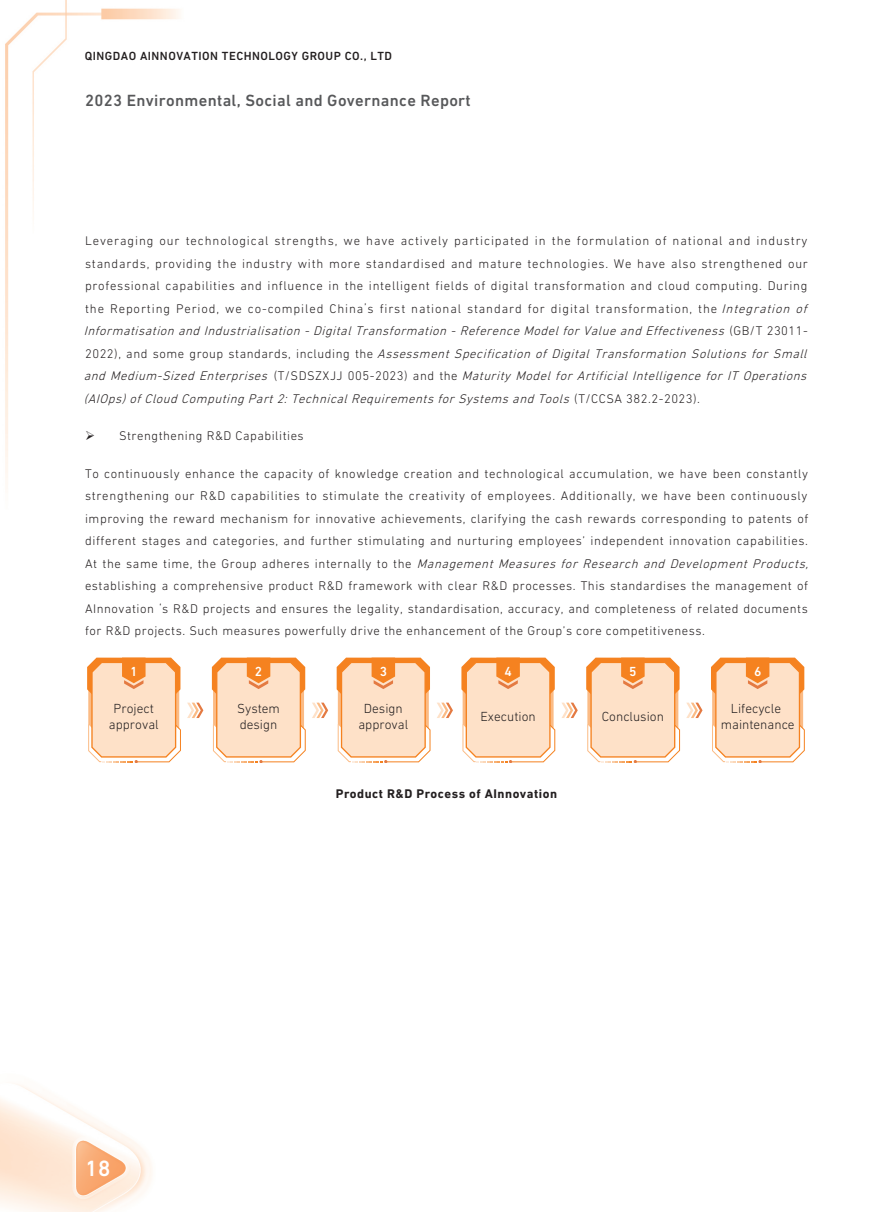
<style>
.page{position:relative;width:893px;height:1212px;background:#fff}
.page>*{position:absolute;margin:0;border:0;box-sizing:border-box;transform-origin:0 0}
.t1{font:500 22.5px "DIN Next LT Pro";color:#fff}
.t2{font:500 16.5px "DIN Next LT Pro";letter-spacing:.02em;color:#57585a}
.t3{font:300 13.35px/16px "DIN Next LT Pro";color:#231f20;text-align:center}
.t4{font:500 13.35px "DIN Next LT Pro";color:#fff}
._1__內文{font:300 12.75px/22.5px "DIN Next LT Pro";letter-spacing:.05em;color:#231f20}
._1__內文-2{font:700 12.75px "DIN Next LT Pro";letter-spacing:.04em;color:#231f20}
.t5{font:500 12px "DIN Next LT Pro";letter-spacing:.04em;color:#231f20}
.s1{font-style:italic}
</style>
<div class="page">
<img style="left:0;top:0;width:796px;height:1212px">
<svg style="left:87px;top:658px;width:94px;height:104px;background:#fcd3af"></svg>
<svg style="left:212px;top:658px;width:94px;height:104px;background:#fcd2af"></svg>
<svg style="left:337px;top:658px;width:94px;height:104px;background:#fcd2af"></svg>
<svg style="left:461px;top:658px;width:94px;height:104px;background:#fcd3b0"></svg>
<svg style="left:586px;top:658px;width:94px;height:104px;background:#fcd3b0"></svg>
<svg style="left:711px;top:658px;width:94px;height:104px;background:#fcd2af"></svg>
<svg style="left:187px;top:703px;width:16px;height:15px"></svg>
<svg style="left:686px;top:703px;width:16px;height:15px"></svg>
<svg style="left:561px;top:703px;width:17px;height:15px"></svg>
<svg style="left:437px;top:703px;width:16px;height:15px"></svg>
<svg style="left:312px;top:703px;width:16px;height:15px"></svg>
<p class="t5" style="left:85px;top:49px;width:309px">QINGDAO AINNOVATION TECHNOLOGY GROUP CO., LTD</p>
<p class="t2" style="left:85px;top:91px;width:387px">2023 Environmental, Social and Governance Report</p>
<p class="_1__內文" style="left:84px;top:230px;width:728px">Leveraging our technological strengths, we have actively participated in the formulation of national and industry standards, providing the industry with more standardised and mature technologies. We have also strengthened our professional capabilities and influence in the intelligent fields of digital transformation and cloud computing. During the Reporting Period, we co-compiled China’s first national standard for digital transformation, the <span class="s1">Integration of Informatisation and Industrialisation -DigitalTransformation -Reference ModelforValue and Effectiveness</span> ( G B / T 2 3 0 1 1 - 2 0 2 2 ) , a n d s o m e g r o u p s t a n d a r d s , i n c l u d i n g t h e <span class="s1">Assessment Specification of Digital Transformation Solutions for Small and Medium-Sized Enterprises</span> ( T / S D S Z X J J 0 0 5 - 2 0 2 3 ) a n d t h e <span class="s1">Maturity Model for Artificial Intelligence for IT Operations (AIOps)ofCloud Computing Part2:TechnicalRequirements forSystems and Tools</span> ( T / C C S A 3 8 2 . 2 - 2 0 2 3 ) .</p>
<p class="_1__內文" style="left:85px;top:425px;width:220px">➢ Strengthening R&amp;D Capabilities</p>
<p class="_1__內文" style="left:85px;top:462px;width:728px">To continuously enhance the capacity of knowledge creation and technological accumulation, we have been constantly strengthening our R&amp;D capabilities to stimulate the creativity of employees. Additionally, we have been continuously improving the reward mechanism for innovative achievements, clarifying the cash rewards corresponding to patents of different stages and categories, and further stimulating and nurturing employees’ independent innovation capabilities.<br>A t t h e s a m e t i m e , t h e G r o u p a d h e r e s i n t e r n a l l y t o t h e <span class="s1">Management Measures for Research and Development Products, </span>establishing a comprehensive product R&amp;D framework with clear R&amp;D processes. This standardises the management of AInnovation ‘s R&amp;D projects and ensures the legality, standardisation, accuracy, and completeness of related documents for R&amp;D projects. Such measures powerfully drive the enhancement of the Group’s core competitiveness.</p>
<p class="t4" style="left:130px;top:663px;width:9px">1</p>
<p class="t4" style="left:255px;top:663px;width:9px">2</p>
<p class="t4" style="left:380px;top:663px;width:9px">3</p>
<p class="t4" style="left:504px;top:663px;width:9px">4</p>
<p class="t4" style="left:629px;top:663px;width:9px">5</p>
<p class="t4" style="left:754px;top:663px;width:9px">6</p>
<p class="t3" style="left:109px;top:700px;width:52px">Project approval</p>
<p class="t3" style="left:237px;top:700px;width:44px;text-align:left">System design</p>
<p class="t3" style="left:358px;top:700px;width:51px">Design approval</p>
<p class="t3" style="left:480px;top:708px;width:57px">Execution</p>
<p class="t3" style="left:602px;top:708px;width:64px">Conclusion</p>
<p class="t3" style="left:721px;top:700px;width:75px">Lifecycle maintenance</p>
<h1 class="t1" style="left:85px;top:1155px;width:27px">18</h1>
<p class="_1__內文-2" style="left:336px;top:786px;width:223px">Product R&amp;D Process of AInnovation</p>
</div>
